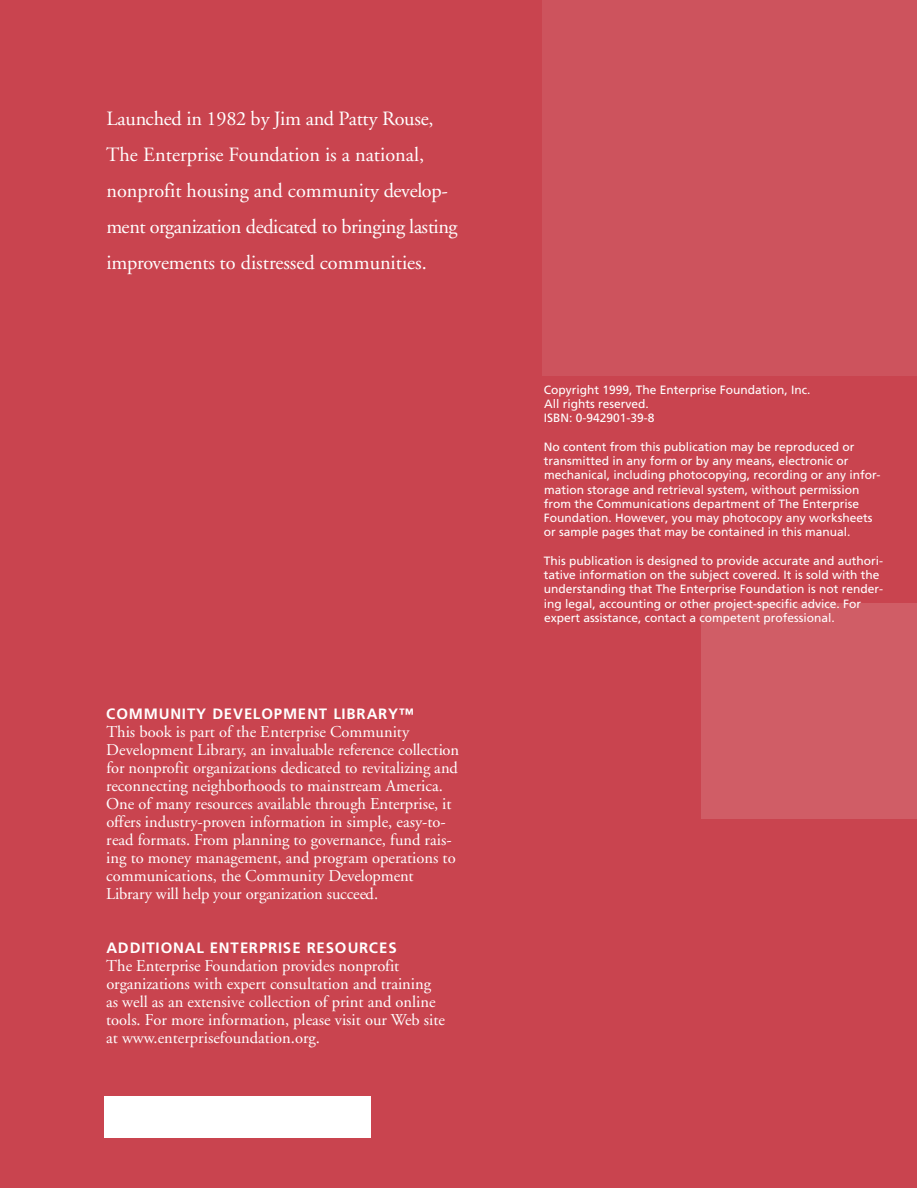
<style>
.page{position:relative;width:918px;height:1188px;background:#fff}
.page>*{position:absolute;margin:0;border:0;box-sizing:border-box;transform-origin:0 0}
.t1{font:20.25px/36px "Adobe Garamond";color:#fff}
.t2{font:16.5px/18px "Adobe Garamond";color:#fff}
.t3{font:700 15px "Frutiger";letter-spacing:.05em;color:#fff}
.t4{font:12px/14.2px "Frutiger";color:#fff}
</style>
<div class="page">
<div style="left:0;top:0;width:917px;height:1188px;background:#c9444f"></div>
<div style="left:542px;top:0;width:375px;height:375px;background:#cd535d"></div>
<div style="left:701px;top:603px;width:216px;height:216px;background:#d05d66"></div>
<div style="left:105px;top:1096px;width:265px;height:41px;background:#fff"></div>
<h1 class="t1" style="left:106px;top:102px;width:353px">Launched in 1982 by Jim and Patty Ro u s e , The Enterprise Foundation is a national, nonprofit housing and community d e ve l o p&shy;ment organization dedicated to bringing lasting i m p rove m e n t s to distressed communities.</h1>
<p class="t3" style="left:106px;top:708px;width:309px">COMMUNITY DEVELOPMENT LIBRARY™</p>
<p class="t2" style="left:106px;top:724px;width:355px">This book is part of the Enterprise Community Development Library, an i n valuable re f e rence collection for nonprofit organizations dedicated to revitalizing and reconnecting neighborhoods to mainstream America.<br>One of many resources available t h rough Enterprise, it offers industry - p roven information in simple, easy-to&shy;read formats. From planning to governance, fund rais&shy;ing to money management, and program operations to communications, the Community De ve l o p m e n t<br>L i b r a ry will help your organization succeed.</p>
<p class="t3" style="left:106px;top:942px;width:292px">ADDITIONAL ENTERPRISE RESOURCES</p>
<p class="t2" style="left:106px;top:958px;width:340px">The Enterprise Foundation provides nonprofit organizations with expert consultation and training as well as an extensive collection of print and online tools. For more information, please visit our Web site at www.enterprisefoundation.org.</p>
<p class="t4" style="left:544px;top:383px;width:268px">Copyright 1999, The Enterprise Foundation, Inc.<br>All rights reserved.<br>ISBN: 0-942901-39-8</p>
<p class="t4" style="left:544px;top:440px;width:338px">No content from this publication may be reproduced or transmitted in any form or by any means, electronic or mechanical, including photocopying, recording or any infor&shy;mation storage and retrieval system, without permission from the Communications department of The Enterprise Foundation. However, you may photocopy any worksheets or sample pages that may be contained in this manual.</p>
<p class="t4" style="left:544px;top:554px;width:341px">This publication is designed to provide accurate and authori&shy;tative information on the subject covered. It is sold with the understanding that The Enterprise Foundation is not render&shy;ing legal, accounting or other project-specific advice. For expert assistance, contact a competent professional.</p>
</div>
